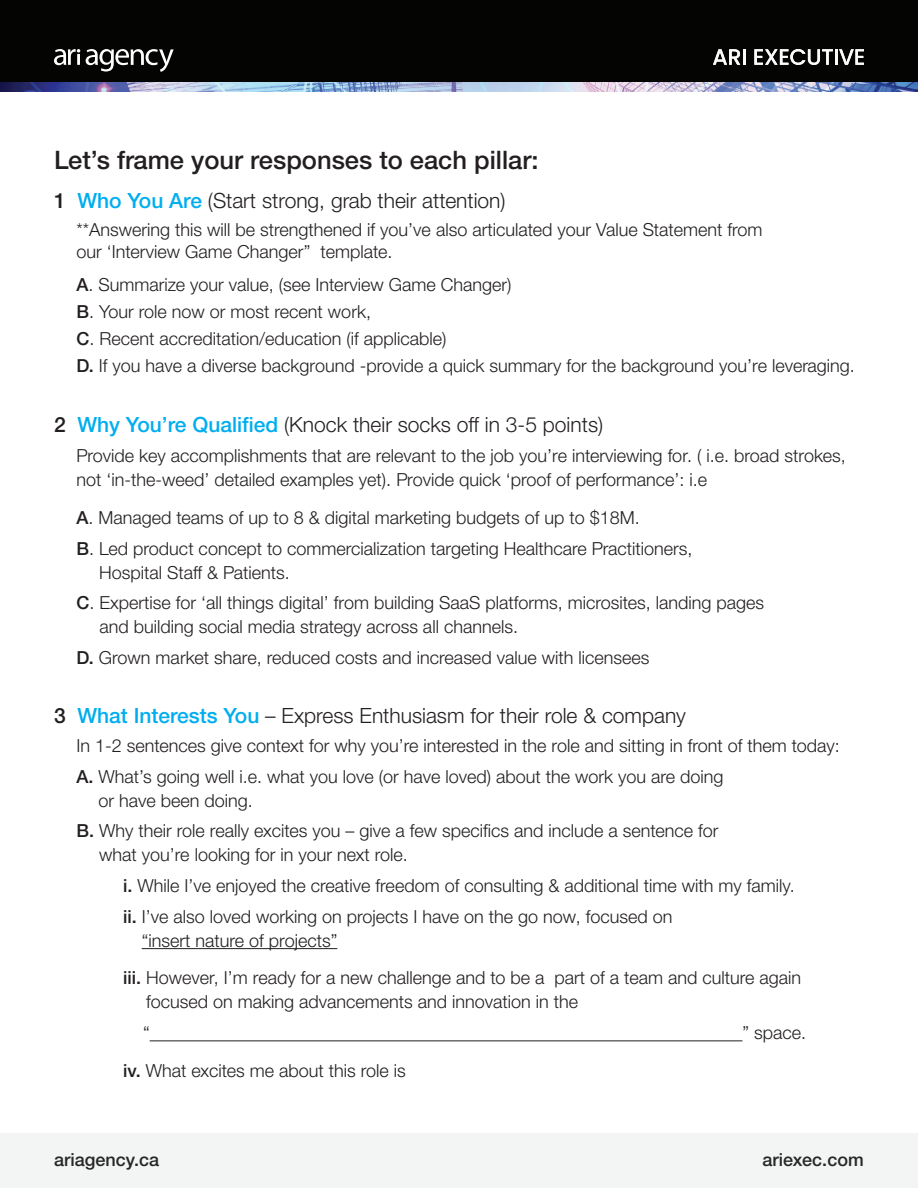
<style>
.page{position:relative;width:918px;height:1188px;background:#fff}
.page>*{position:absolute;margin:0;border:0;box-sizing:border-box;transform-origin:0 0}
.t1{font:500 25.5px "Helvetica Neue LTW1 G";color:#231f20}
.t2{font:300 21px "Helvetica Neue LTW1 G";color:#231f20}
.t3{font:300 18px/30.8px "Helvetica Neue LTW1 G";color:#231f20}
.t4{font:500 18px "Helvetica Neue LTW1 G";color:#272727}
.s1{font-weight:500}
.s2{font-weight:500;color:#00aeef}
</style>
<div class="page">
<div style="left:0;top:1133px;width:918px;height:55px;background:#f3f4f4"></div>
<img style="left:0;top:82px;width:918px;height:10px">
<div style="left:0;top:0;width:918px;height:82px;background:#040503"></div>
<svg style="left:54px;top:49px;width:26px;height:16px"></svg>
<svg style="left:86px;top:49px;width:88px;height:23px"></svg>
<svg style="left:713px;top:49px;width:27px;height:16px"></svg>
<hr style="left:743px;top:49px;width:3px;height:16px;background:#fbfbfc">
<svg style="left:754px;top:49px;width:79px;height:16px"></svg>
<hr style="left:835px;top:49px;width:3px;height:16px;background:#fbfbfc">
<svg style="left:839px;top:49px;width:25px;height:16px"></svg>
<hr style="left:142px;top:948px;width:195px;height:1px;background:#231f20">
<hr style="left:150px;top:1040px;width:592px;height:1px;background:#231f20">
<h1 class="t1" style="left:54px;top:145px;width:486px">Let’s frame your responses to each pillar:</h1>
<p class="t2" style="left:54px;top:187px;width:453px"><span class="s1">1</span> <span class="s2">Who You Are</span> (Start strong, grab their attention)</p>
<p class="t3" style="left:76px;top:219px;width:688px;line-height:21.6px">**Answering this will be strengthened if you’ve also articulated your Value Statement from our ‘Interview Game Changer” template.</p>
<p class="t3" style="left:76px;top:272px;width:780px;line-height:27px"><span class="s1">A</span>. Summarize your value, (see Interview Game Changer)<br><span class="s1">B</span>. Your role now or most recent work,<br><span class="s1">C</span>. Recent accreditation/education (if applicable)<br><span class="s1">D.</span> If you have a diverse background -provide a quick summary for the background you’re leveraging.</p>
<p class="t2" style="left:54px;top:411px;width:551px"><span class="s1">2</span> <span class="s2">Why You’re Qualified</span> (Knock their socks off in 3-5 points)</p>
<p class="t3" style="left:76px;top:444px;width:771px;line-height:24px">Provide key accomplishments that are relevant to the job you’re interviewing for. ( i.e. broad strokes, not ‘in-the-weed’ detailed examples yet). Provide quick ‘proof of performance’: i.e</p>
<p class="t3" style="left:76px;top:502px;width:617px"><span class="s1">A</span>. Managed teams of up to 8 &amp; digital marketing budgets of up to $18M.<br><span class="s1">B</span>. Led product concept to commercialization targeting Healthcare Practitioners,</p>
<p class="t3" style="left:76px;top:557px;width:689px;text-indent:23px">Hospital Staff &amp; Patients.<br><span class="s1">C</span>. Expertise for ‘all things digital’ from building SaaS platforms, microsites, landing pages</p>
<p class="t3" style="left:76px;top:612px;width:574px;text-indent:23px">and building social media strategy across all channels.<br><span class="s1">D.</span> Grown market share, reduced costs and increased value with licensees</p>
<p class="t2" style="left:54px;top:703px;width:634px"><span class="s1">3</span> <span class="s2">What Interests You</span> – Express Enthusiasm for their role &amp; company</p>
<p class="t3" style="left:76px;top:730px;width:765px">In 1-2 sentences give context for why you’re interested in the role and sitting in front of them today:<br><span class="s1">A.</span> What’s going well i.e. what you love (or have loved) about the work you are doing</p>
<p class="t3" style="left:76px;top:785px;width:644px;text-indent:22px">or have been doing.<br><span class="s1">B.</span> Why their role really excites you – give a few specifics and include a sentence for</p>
<p class="t3" style="left:123px;top:839px;width:673px;text-indent:-24px">what you’re looking for in your next role.<br><span class="s1">i.</span> While I’ve enjoyed the creative freedom of consulting &amp; additional time with my family. <span class="s1">ii.</span> I’ve also loved working on projects I have on the go now, focused on</p>
<p class="t3" style="left:123px;top:922px;width:680px;line-height:37.5px;text-indent:19px">“insert nature of projects”<br><span class="s1">iii.</span> However, I’m ready for a new challenge and to be a part of a team and culture again</p>
<p class="t3" style="left:143px;top:986px;width:437px">focused on making advancements and innovation in the “</p>
<p class="t3" style="left:742px;top:1017px;width:65px">” space.</p>
<p class="t3" style="left:123px;top:1055px;width:284px"><span class="s1">iv.</span> What excites me about this role is</p>
<p class="t4" style="left:54px;top:1149px;width:107px">ariagency.ca</p>
<p class="t4" style="left:763px;top:1149px;width:103px">ariexec.com</p>
</div>
